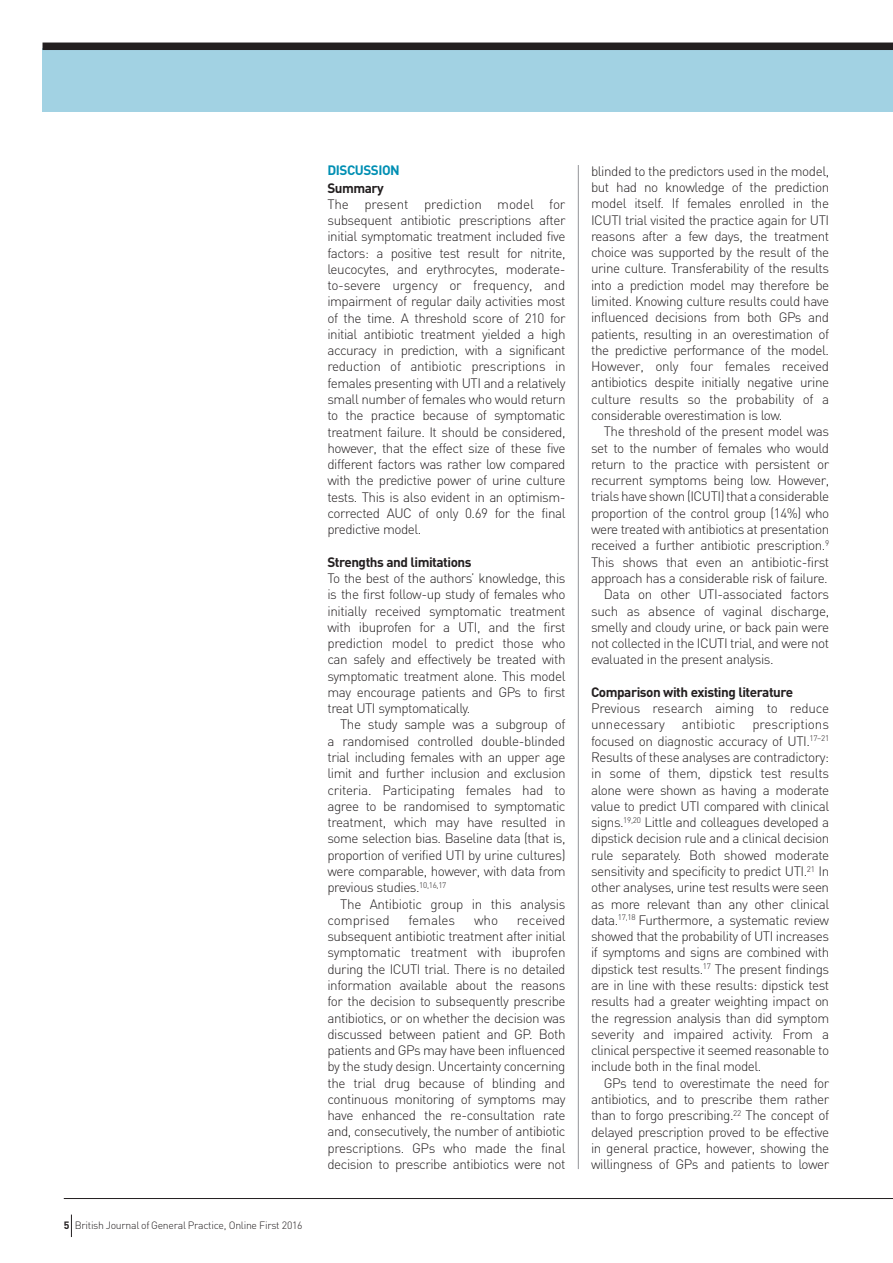
<style>
.page{position:relative;width:893px;height:1263px;background:#fff}
.page>*{position:absolute;margin:0;border:0;box-sizing:border-box;transform-origin:0 0}
.t1{font:300 13.5px/16.2px "DIN";letter-spacing:-.035em;color:#231f20;text-align:justify}
.t2{font:700 13.5px "DIN";letter-spacing:-.035em;color:#231f20}
.t3{font:300 13.5px/16.4px "DIN";letter-spacing:-.015em;color:#231f20}
.t4{font:300 13.5px "DIN";letter-spacing:-.005em;color:#231f20}
.t5{font:700 13.5px "DIN";letter-spacing:-.035em;color:#008fb3}
.t6{font:300 10.5px "DIN";letter-spacing:-.025em;color:#231f20}
.s1{font-weight:700}
</style>
<div class="page">
<div style="left:43px;top:48px;width:850px;height:64px;background:#a2d2e3"></div>
<div style="left:43px;top:43px;width:850px;height:7px;background:#231f20"></div>
<hr style="left:578px;top:165px;width:1px;height:1004px;background:#939598">
<svg style="left:71px;top:1214px;width:1px;height:23px"></svg>
<hr style="left:64px;top:1198px;width:829px;height:1px;background:#231f20">
<p class="t6" style="left:64px;top:1218px;width:240px"><span class="s1">5</span> British Journal of General Practice, Online First 2016</p>
<p class="t5" style="left:327px;top:161px;width:74px">DISCUSSION</p>
<p class="t2" style="left:327px;top:179px;width:58px">Summary</p>
<p class="t1" style="left:327px;top:196px;width:240px">The present prediction model for subsequent antibiotic prescriptions after initial symptomatic treatment included five factors: a positive test result for nitrite, leucocytes, and erythrocytes, moderate&shy;to-severe urgency or frequency, and impairment of regular daily activities most of the time. A threshold score of 210 for initial antibiotic treatment yielded a high accuracy in prediction, with a significant reduction of antibiotic prescriptions in females presenting with UTI and a relatively small number of females who would return to the practice because of symptomatic treatment failure. It should be considered, however, that the effect size of these five different factors was rather low compared with the predictive power of urine culture tests. This is also evident in an optimism&shy;corrected AUC of only 0.69 for the final predictive model.</p>
<p class="t2" style="left:327px;top:553px;width:146px">Strengths and limitations</p>
<p class="t1" style="left:327px;top:570px;width:240px">To the best of the authors’ knowledge, this is the first follow-up study of females who initially received symptomatic treatment with ibuprofen for a UTI, and the first prediction model to predict those who can safely and effectively be treated with symptomatic treatment alone. This model may encourage patients and GPs to first treat UTI symptomatically.</p>
<p class="t1" style="left:327px;top:716px;width:240px;text-indent:13px">The study sample was a subgroup of a randomised controlled double-blinded trial including females with an upper age limit and further inclusion and exclusion criteria. Participating females had to agree to be randomised to symptomatic treatment, which may have resulted in some selection bias. Baseline data (that is, proportion of verified UTI by urine cultures) were comparable, however, with data from previous studies.<sup>10,16,17</sup></p>
<p class="t1" style="left:327px;top:895px;width:240px;text-indent:13px">The Antibiotic group in this analysis comprised</p>
<p class="t1" style="left:327px;top:912px;width:240px;text-indent:189px">received subsequent antibiotic treatment after initial symptomatic treatment with ibuprofen during the ICUTI trial. There is no detailed information available about the reasons for the decision to subsequently prescribe antibiotics, or on whether the decision was discussed between patient and GP. Both patients and GPs may have been influenced by the study design. Uncertainty concerning the trial drug because of blinding and continuous monitoring of symptoms may have enhanced the re-consultation rate and, consecutively, the number of antibiotic prescriptions. GPs who made the final decision to prescribe antibiotics were not</p>
<p class="t4" style="left:408px;top:912px;width:48px">females</p>
<p class="t1" style="left:474px;top:912px;width:26px">who</p>
<p class="t1" style="left:591px;top:163px;width:240px">blinded to the predictors used in the model, but had no knowledge of the prediction model itself. If females enrolled in the ICUTI trial visited the practice again for UTI reasons after a few days, the treatment choice was supported by the result of the urine culture. Transferability of the results into a prediction model may therefore be limited. Knowing culture results could have influenced decisions from both GPs and patients, resulting in an overestimation of the predictive performance of the model.<br>However, only four females received antibiotics despite initially negative urine culture results so the probability of a considerable overestimation is low.</p>
<p class="t1" style="left:604px;top:423px;width:227px">The threshold of the present model was</p>
<p class="t1" style="left:591px;top:439px;width:240px">set to the number of females who would</p>
<p class="t1" style="left:591px;top:456px;width:240px">return to the practice with persistent or</p>
<p class="t1" style="left:591px;top:472px;width:240px">recurrent symptoms being low. However,</p>
<p class="t1" style="left:591px;top:488px;width:240px">trials have shown (ICUTI) that a considerable</p>
<p class="t1" style="left:591px;top:505px;width:240px">proportion of the control group (14%) who</p>
<p class="t1" style="left:591px;top:521px;width:240px">were treated with antibiotics at presentation</p>
<p class="t1" style="left:591px;top:537px;width:240px">received a further antibiotic prescription.<sup>9</sup></p>
<p class="t1" style="left:591px;top:553px;width:240px">This shows that even an antibiotic-first</p>
<p class="t1" style="left:591px;top:570px;width:238px">approach has a considerable risk of failure.</p>
<p class="t1" style="left:604px;top:586px;width:227px">Data on other UTI-associated factors</p>
<p class="t1" style="left:591px;top:602px;width:240px">such as absence of vaginal discharge,</p>
<p class="t1" style="left:591px;top:619px;width:240px">smelly and cloudy urine, or back pain were</p>
<p class="t1" style="left:591px;top:635px;width:240px">not collected in the ICUTI trial, and were not</p>
<p class="t1" style="left:591px;top:651px;width:184px">evaluated in the present analysis.</p>
<p class="t2" style="left:591px;top:683px;width:204px">Comparison with existing literature</p>
<p class="t3" style="left:591px;top:700px;width:240px">Previous research aiming to reduce unnecessary</p>
<p class="t1" style="left:591px;top:716px;width:240px;text-indent:161px">prescriptions focused on diagnostic accuracy of UTI.<sup>17–21<br></sup>Results of these analyses are contradictory: in some of them, dipstick test results alone were shown as having a moderate value to predict UTI compared with clinical signs.<sup>19,20</sup> Little and colleagues developed a dipstick decision rule and a clinical decision rule separately. Both showed moderate sensitivity and specificity to predict UTI.<sup>21</sup> In other analyses, urine test results were seen as more relevant than any other clinical data.<sup>17,18</sup> Furthermore, a systematic review showed that the probability of UTI increases if symptoms and signs are combined with dipstick test results.<sup>17</sup> The present findings are in line with these results: dipstick test results had a greater weighting impact on the regression analysis than did symptom severity and impaired activity. From a clinical perspective it seemed reasonable to include both in the final model.</p>
<p class="t1" style="left:591px;top:1074px;width:240px;text-indent:13px">GPs tend to overestimate the need for antibiotics, and to prescribe them rather than to forgo prescribing.<sup>22</sup> The concept of delayed prescription proved to be effective in general practice, however, showing the willingness of GPs and patients to lower</p>
<p class="t4" style="left:682px;top:716px;width:55px">antibiotic</p>
</div>
